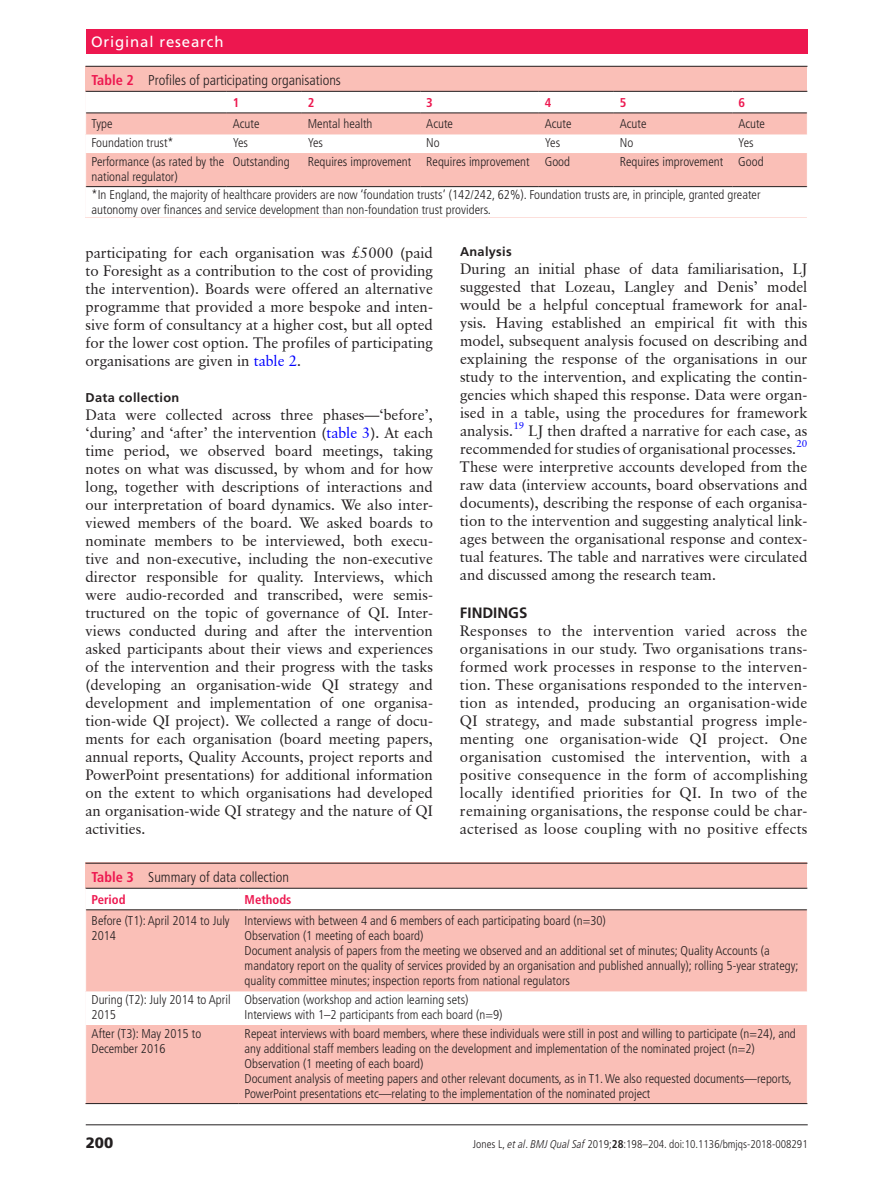
<style>
.page{position:relative;width:893px;height:1191px;background:#fff}
.page>*{position:absolute;margin:0;border:0;box-sizing:border-box;transform-origin:0 0}
.t1{font:15px/18px "Classical Garamond BT";color:#231f20;text-align:justify}
.t2{font:15px "Frutiger LT Std";letter-spacing:.055em;color:#fff}
.t3{font:700 15px "Frutiger LT Std";color:#231f20}
.t4{font:900 15px "Frutiger LT Std";color:#231f20}
.t5{font:300 condensed 14.25px "Frutiger LT Pro";color:#231f20}
.t6{font:300 condensed 12.75px/15px "Frutiger LT Pro";color:#231f20}
.t7{font:700 12.75px "Frutiger LT Std";letter-spacing:.025em;color:#231f20}
.t8{font:700 condensed 12.75px "Frutiger LT Pro";color:#ed174f}
.t9{font:300 condensed 11.25px "Frutiger LT Pro";color:#231f20}
.t10{font:9.9px "Classical Garamond BT";color:#00f}
.s1{font-weight:700;color:#ed174f}
.s2{color:#00f}
.s3{font-style:italic}
.s4{font-weight:700}
</style>
<div class="page">
<hr style="left:86px;top:1124px;width:722px;height:1px;background:#231f20">
<div style="left:86px;top:30px;width:722px;height:24px;background:#ed174f"></div>
<div style="left:86px;top:66px;width:721px;height:151px;background:#fabfb7"></div>
<hr style="left:86px;top:66px;width:721px;height:1px;background:#231f20">
<div style="left:86px;top:187px;width:721px;height:30px;background:#fff"></div>
<hr style="left:86px;top:91px;width:141px;height:1px;background:#231f20">
<hr style="left:227px;top:91px;width:75px;height:1px;background:#231f20">
<hr style="left:302px;top:91px;width:118px;height:1px;background:#231f20">
<hr style="left:420px;top:91px;width:119px;height:1px;background:#231f20">
<hr style="left:539px;top:91px;width:75px;height:1px;background:#231f20">
<hr style="left:614px;top:91px;width:118px;height:1px;background:#231f20">
<hr style="left:732px;top:91px;width:75px;height:1px;background:#231f20">
<hr style="left:86px;top:186px;width:141px;height:1px;background:#231f20">
<hr style="left:227px;top:186px;width:75px;height:1px;background:#231f20">
<hr style="left:302px;top:186px;width:118px;height:1px;background:#231f20">
<hr style="left:420px;top:186px;width:119px;height:1px;background:#231f20">
<hr style="left:539px;top:186px;width:75px;height:1px;background:#231f20">
<hr style="left:614px;top:186px;width:118px;height:1px;background:#231f20">
<hr style="left:732px;top:186px;width:75px;height:1px;background:#231f20">
<svg style="left:85px;top:92px;width:722px;height:61px"></svg>
<div style="left:86px;top:863px;width:721px;height:241px;background:#fabfb7"></div>
<hr style="left:86px;top:863px;width:721px;height:1px;background:#231f20">
<svg style="left:86px;top:910px;width:721px;height:1px"></svg>
<div style="left:86px;top:991px;width:721px;height:34px;background:#fff"></div>
<hr style="left:86px;top:909px;width:153px;height:1px;background:#231f20">
<hr style="left:239px;top:909px;width:568px;height:1px;background:#231f20">
<hr style="left:86px;top:1103px;width:153px;height:1px;background:#231f20">
<hr style="left:239px;top:1103px;width:568px;height:1px;background:#231f20">
<div style="left:85px;top:888px;width:723px;height:21px;background:#fff"></div>
<p class="t2" style="left:91px;top:33px;width:134px">Original research</p>
<p class="t5" style="left:92px;top:72px;width:251px"><span class="s1">Table 2</span> Profiles of participating organisations</p>
<p class="t8" style="left:233px;top:95px;width:8px">1</p>
<p class="t8" style="left:308px;top:95px;width:8px">2</p>
<p class="t8" style="left:426px;top:95px;width:8px">3</p>
<p class="t8" style="left:545px;top:95px;width:8px">4</p>
<p class="t8" style="left:620px;top:95px;width:8px">5</p>
<p class="t8" style="left:738px;top:95px;width:8px">6</p>
<p class="t6" style="left:92px;top:117px;width:23px">Type</p>
<p class="t6" style="left:233px;top:117px;width:28px">Acute</p>
<p class="t6" style="left:308px;top:117px;width:66px">Mental health</p>
<p class="t6" style="left:426px;top:117px;width:28px">Acute</p>
<p class="t6" style="left:545px;top:117px;width:28px">Acute</p>
<p class="t6" style="left:620px;top:117px;width:28px">Acute</p>
<p class="t6" style="left:738px;top:117px;width:28px">Acute</p>
<p class="t6" style="left:92px;top:135px;width:84px">Foundation trust*</p>
<p class="t6" style="left:233px;top:135px;width:17px">Yes</p>
<p class="t6" style="left:308px;top:135px;width:17px">Yes</p>
<p class="t6" style="left:426px;top:135px;width:15px">No</p>
<p class="t6" style="left:545px;top:135px;width:17px">Yes</p>
<p class="t6" style="left:620px;top:135px;width:15px">No</p>
<p class="t6" style="left:738px;top:135px;width:17px">Yes</p>
<p class="t6" style="left:92px;top:154px;width:134px">Performance (as rated by the national regulator)</p>
<p class="t6" style="left:233px;top:154px;width:58px">Outstanding</p>
<p class="t6" style="left:308px;top:154px;width:264px">Requires improvement Requires improvement Good</p>
<p class="t6" style="left:620px;top:154px;width:145px">Requires improvement Good</p>
<p class="t6" style="left:92px;top:187px;width:670px">*In England, the majority of healthcare providers are now ‘foundation trusts’ (142/242, 62%). Foundation trusts are, in principle, granted greater autonomy over finances and service development than non-foundation trust providers.</p>
<p class="t1" style="left:86px;top:243px;width:349px">participating for each organisation was £5000 (paid to Foresight as a contribution to the cost of providing the intervention). Boards were offered an alternative programme that provided a more bespoke and inten&shy;sive form of consultancy at a higher cost, but all opted for the lower cost option. The profiles of participating organisations are given in <span class="s2">table 2</span>.</p>
<p class="t7" style="left:86px;top:390px;width:95px">Data collection</p>
<p class="t1" style="left:86px;top:405px;width:349px">Data were collected across three phases—‘before’, ‘during’ and ‘after’ the intervention (<span class="s2">table 3</span>). At each time period, we observed board meetings, taking notes on what was discussed, by whom and for how long, together with descriptions of interactions and our interpretation of board dynamics. We also inter&shy;viewed members of the board. We asked boards to nominate members to be interviewed, both execu&shy;tive and non-executive, including the non-executive director responsible for quality. Interviews, which were audio-recorded and transcribed, were semis&shy;tructured on the topic of governance of QI. Inter&shy;views conducted during and after the intervention asked participants about their views and experiences of the intervention and their progress with the tasks (developing an organisation-wide QI strategy and development and implementation of one organisa&shy;tion-wide QI project). We collected a range of docu&shy;ments for each organisation (board meeting papers, annual reports, Quality Accounts, project reports and PowerPoint presentations) for additional information on the extent to which organisations had developed an organisation-wide QI strategy and the nature of QI activities.</p>
<p class="t7" style="left:460px;top:244px;width:53px">Analysis</p>
<p class="t1" style="left:460px;top:259px;width:349px">During an initial phase of data familiarisation, LJ suggested that Lozeau, Langley and Denis’ model would be a helpful conceptual framework for anal&shy;ysis. Having established an empirical fit with this model, subsequent analysis focused on describing and explaining the response of the organisations in our study to the intervention, and explicating the contin&shy;gencies which shaped this response. Data were organ&shy;ised in a table, using the procedures for framework analysis.</p>
<p class="t10" style="left:513px;top:420px;width:13px">19</p>
<p class="t1" style="left:460px;top:421px;width:349px;text-indent:69px">LJ then drafted a narrative for each case, as recommended for studies of organisational processes.</p>
<p class="t10" style="left:796px;top:438px;width:13px">20</p>
<p class="t1" style="left:460px;top:457px;width:349px">These were interpretive accounts developed from the raw data (interview accounts, board observations and documents), describing the response of each organisa&shy;tion to the intervention and suggesting analytical link&shy;ages between the organisational response and contex&shy;tual features. The table and narratives were circulated and discussed among the research team.</p>
<p class="t3" style="left:460px;top:604px;width:69px">Findings</p>
<p class="t1" style="left:460px;top:621px;width:349px">Responses to the intervention varied across the organisations in our study. Two organisations trans&shy;formed work processes in response to the interven&shy;tion. These organisations responded to the interven&shy;tion as intended, producing an organisation-wide QI strategy, and made substantial progress imple&shy;menting one organisation-wide QI project. One organisation customised the intervention, with a positive consequence in the form of accomplishing locally identified priorities for QI. In two of the remaining organisations, the response could be char&shy;acterised as loose coupling with no positive effects</p>
<p class="t5" style="left:92px;top:868px;width:199px"><span class="s1">Table 3</span> Summary of data collection</p>
<p class="t8" style="left:92px;top:892px;width:36px">Period</p>
<p class="t8" style="left:245px;top:892px;width:48px">Methods</p>
<p class="t6" style="left:92px;top:913px;width:140px">Before (T1): April 2014 to July<br>2014</p>
<p class="t6" style="left:245px;top:913px;width:555px">Interviews with between 4 and 6 members of each participating board (n=30)<br>Observation (1 meeting of each board)<br>Document analysis of papers from the meeting we observed and an additional set of minutes; Quality Accounts (a mandatory report on the quality of services provided by an organisation and published annually); rolling 5-year strategy; quality committee minutes; inspection reports from national regulators</p>
<p class="t6" style="left:92px;top:992px;width:140px">During (T2): July 2014 to April<br>2015</p>
<p class="t6" style="left:245px;top:992px;width:259px">Observation (workshop and action learning sets)<br>Interviews with 1–2 participants from each board (n=9)</p>
<p class="t6" style="left:92px;top:1025px;width:111px">After (T3): May 2015 to<br>December 2016</p>
<p class="t6" style="left:245px;top:1025px;width:553px">Repeat interviews with board members, where these individuals were still in post and willing to participate (n=24), and any additional staff members leading on the development and implementation of the nominated project (n=2)<br>Observation (1 meeting of each board)<br>Document analysis of meeting papers and other relevant documents, as in T1. We also requested documents—reports, PowerPoint presentations etc—relating to the implementation of the nominated project</p>
<p class="t4" style="left:86px;top:1133px;width:29px">200</p>
<p class="t9" style="left:473px;top:1137px;width:336px">Jones L, <span class="s3">et al</span>. <span class="s3">BMJ Qual Saf</span> 2019;<span class="s4">28</span>:198–204. doi:10.1136/bmjqs-2018-008291</p>
</div>
